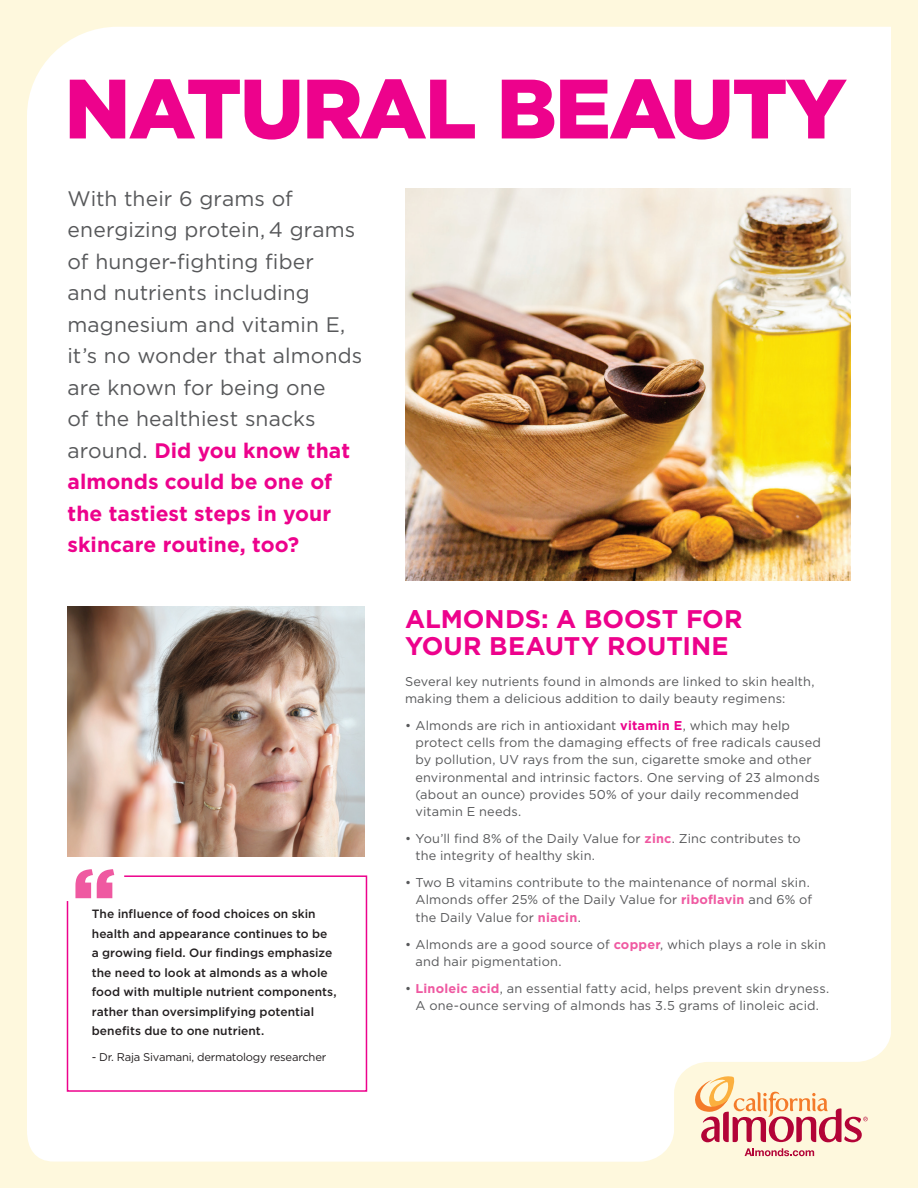
<style>
.page{position:relative;width:918px;height:1188px;background:#fef8dd}
.page>*{position:absolute;margin:0;border:0;box-sizing:border-box;transform-origin:0 0}
.t1{font:900 84px "Gotham";letter-spacing:-.02em;color:#ed028c}
.t2{font:700 25.5px/27px "Gotham";color:#ed028c}
.t3{font:21px/31.5px "Gotham";letter-spacing:.005em;color:#57585a}
.t4{font:12.75px/17.2px "Gotham";letter-spacing:.015em;color:#57585a}
.t5{font:500 12px/19.5px "Gotham";letter-spacing:.005em;color:#231f20}
.t6{font:11.25px "Gotham";letter-spacing:-.02em;color:#231f20}
.s1{font-weight:700;color:#ed028c}
.s2{font-weight:700;color:#ef59a1}
</style>
<div class="page">
<div style="left:27px;top:27px;width:864px;height:1135px;background:#fff"></div>
<img style="left:68px;top:607px;width:296px;height:249px">
<svg style="left:692px;top:1074px;width:176px;height:68px"></svg>
<svg style="left:745px;top:1148px;width:69px;height:8px"></svg>
<svg style="left:75px;top:869px;width:39px;height:6px"></svg>
<div style="left:66px;top:875px;width:302px;height:218px;background:#fff"></div>
<img style="left:405px;top:188px;width:445px;height:392px">
<h1 class="t1" style="left:65px;top:60px;width:784px">NATURAL BEAUTY</h1>
<p class="t3" style="left:68px;top:182px;width:296px">With their 6 grams of energizing protein, 4 grams of hunger-fighting fiber<br>and nutrients including magnesium and vitamin E, it’s no wonder that almonds are known for being one<br>of the healthiest snacks around. <span class="s1">Did you know that almonds could be one of the tastiest steps in your skincare routine, too?</span></p>
<p class="t5" style="left:92px;top:904px;width:246px">The influence of food choices on skin health and appearance continues to be a growing field. Our findings emphasize the need to look at almonds as a whole food with multiple nutrient components, rather than oversimplifying potential benefits due to one nutrient.</p>
<p class="t6" style="left:92px;top:1051px;width:236px">- Dr. Raja Sivamani, dermatology researcher</p>
<h2 class="t2" style="left:405px;top:605px;width:339px">ALMONDS: A BOOST FOR<br>YOUR BEAUTY ROUTINE</h2>
<p class="t4" style="left:405px;top:672px;width:411px">Several key nutrients found in almonds are linked to skin health, making them a delicious addition to daily beauty regimens:</p>
<p class="t4" style="left:416px;top:716px;width:407px;text-indent:-11px">• Almonds are rich in antioxidant <span class="s1">vitamin E</span>, which may help protect cells from the damaging effects of free radicals caused by pollution, UV rays from the sun, cigarette smoke and other environmental and intrinsic factors. One serving of 23 almonds (about an ounce) provides 50% of your daily recommended vitamin E needs.</p>
<p class="t4" style="left:416px;top:830px;width:387px;text-indent:-11px">• You’ll find 8% of the Daily Value for <span class="s2">zinc</span>. Zinc contributes to the integrity of healthy skin.</p>
<p class="t4" style="left:416px;top:874px;width:398px;text-indent:-11px">• Two B vitamins contribute to the maintenance of normal skin.<br>Almonds offer 25% of the Daily Value for <span class="s2">riboflavin</span> and 6% of the Daily Value for <span class="s2">niacin</span>.</p>
<p class="t4" style="left:416px;top:935px;width:412px;text-indent:-11px">• Almonds are a good source of <span class="s2">copper</span>, which plays a role in skin and hair pigmentation.</p>
<p class="t4" style="left:405px;top:980px;width:426px;text-align:center">• <span class="s2">Linoleic acid</span>, an essential fatty acid, helps prevent skin dryness.<br>A one-ounce serving of almonds has 3.5 grams of linoleic acid.</p>
</div>
